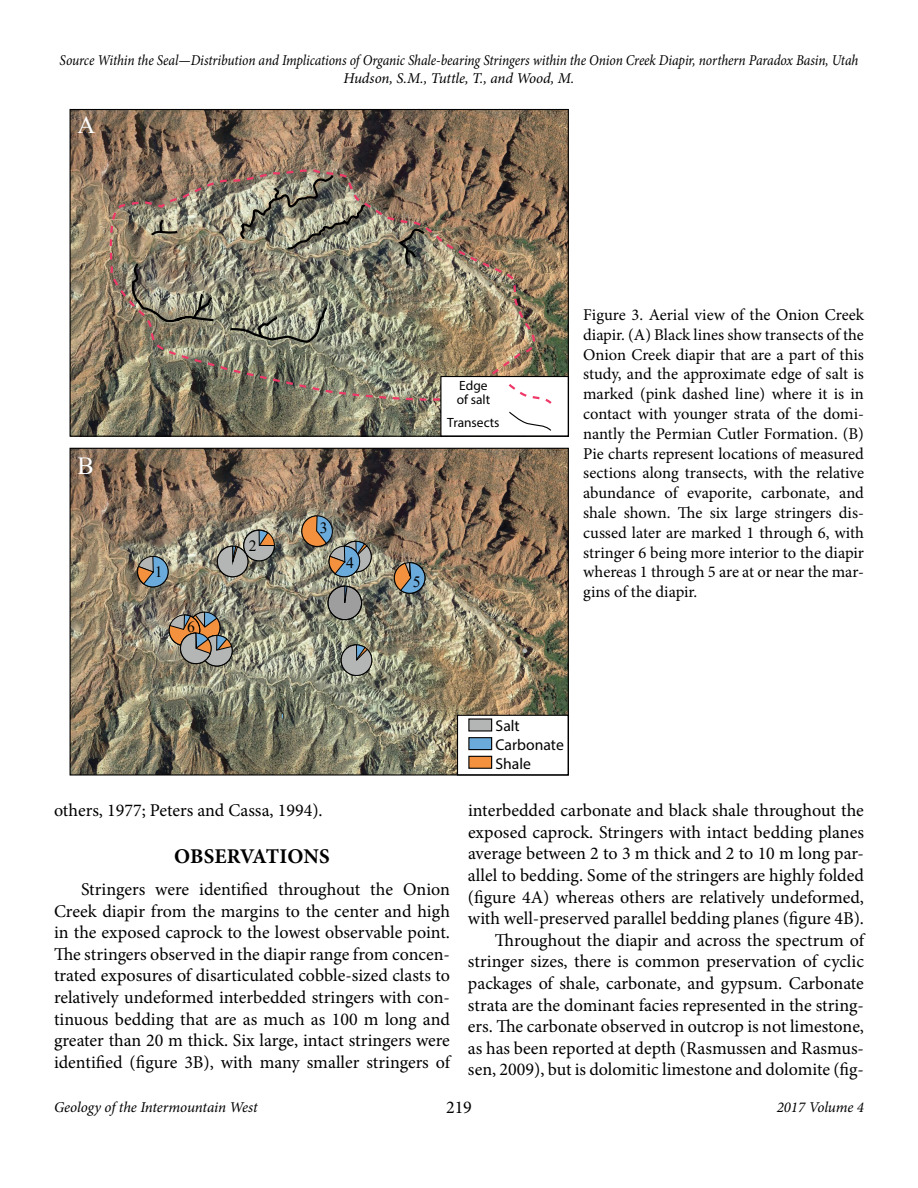
<style>
.page{position:relative;width:918px;height:1188px;background:#fff}
.page>*{position:absolute;margin:0;border:0;box-sizing:border-box;transform-origin:0 0}
.t1{font:24.6px "Times New Roman";color:#fff}
.t2{font:700 21px "Minion Pro";letter-spacing:-.005em;color:#000}
.t3{font:18px/21.6px "Minion Pro";color:#000;text-align:justify}
.t4{font:16.5px/19.8px "Minion Pro";letter-spacing:-.005em;color:#000;text-align:justify}
.t5{font:15.6px/18.8px "Myriad Pro";color:#000}
.t6{font:15.6px "Times New Roman";color:#000}
.t7{font:italic 15px/18px "Minion Pro";letter-spacing:-.01em;color:#000;text-align:center;scale:.9 1}
.t8{font:italic 15px "Minion Pro";letter-spacing:-.01em;color:#000}
.t9{font:13.5px/14.4px "Myriad Pro";color:#000}
</style>
<div class="page">
<img style="left:72px;top:450px;width:495px;height:324px">
<div style="left:458px;top:715px;width:110px;height:60px;background:#fff"></div>
<div style="left:457px;top:715px;width:112px;height:61px;border:1px solid #000"></div>
<div style="left:469px;top:756px;width:23px;height:12px;background:#f3913e"></div>
<div style="left:468px;top:756px;width:24px;height:13px;border:1px solid #000"></div>
<div style="left:469px;top:719px;width:23px;height:12px;background:#b4b6b5"></div>
<div style="left:469px;top:738px;width:23px;height:12px;background:#6babdc"></div>
<div style="left:468px;top:737px;width:24px;height:13px;border:1px solid #000"></div>
<svg style="left:522px;top:648px;width:5px;height:5px"></svg>
<svg style="left:301px;top:515px;width:71px;height:63px;background:#8c887b"></svg>
<svg style="left:394px;top:562px;width:32px;height:32px"></svg>
<div style="left:328px;top:586px;width:34px;height:34px;background:#9e9e9e;border-radius:50%"></div>
<svg style="left:342px;top:585px;width:6px;height:18px"></svg>
<div style="left:328px;top:586px;width:34px;height:34px;border:1px solid #000;border-radius:50%"></div>
<svg style="left:217px;top:529px;width:58px;height:49px;background:#908e84"></svg>
<svg style="left:168px;top:611px;width:65px;height:56px;background:#968672"></svg>
<div style="left:70px;top:448px;width:499px;height:328px;border:1px solid #000"></div>
<svg style="left:137px;top:556px;width:32px;height:32px"></svg>
<svg style="left:340px;top:644px;width:33px;height:32px"></svg>
<img style="left:72px;top:111px;width:495px;height:324px">
<svg style="left:240px;top:163px;width:128px;height:5px"></svg>
<img style="left:109px;top:168px;width:438px;height:234px">
<div style="left:441px;top:377px;width:127px;height:59px;background:#fff"></div>
<div style="left:440px;top:376px;width:129px;height:61px;border:1px solid #000"></div>
<svg style="left:508px;top:384px;width:44px;height:47px"></svg>
<div style="left:70px;top:109px;width:499px;height:328px;border:1px solid #000"></div>
<p class="t7" style="left:60px;top:51px;width:889px">Source Within the Seal—Distribution and Implications of Organic Shale-bearing Stringers within the Onion Creek Diapir, northern Paradox Basin, Utah<br>Hudson, S.M., Tuttle, T., and Wood, M.</p>
<h1 class="t1" style="left:78px;top:108px;width:19px">A</h1>
<h1 class="t1" style="left:78px;top:448px;width:18px">B</h1>
<p class="t6" style="left:155px;top:561px;width:9px">1</p>
<p class="t6" style="left:187px;top:616px;width:9px">6</p>
<p class="t6" style="left:249px;top:535px;width:9px">2</p>
<p class="t6" style="left:320px;top:516px;width:9px">3</p>
<p class="t6" style="left:346px;top:552px;width:9px">4</p>
<p class="t9" style="left:457px;top:378px;width:35px">Edge of salt</p>
<p class="t9" style="left:447px;top:415px;width:54px">Transects</p>
<p class="t6" style="left:413px;top:571px;width:9px">5</p>
<p class="t4" style="left:583px;top:305px;width:282px">Figure 3. Aerial view of the Onion Creek diapir. (A) Black lines show transects of the Onion Creek diapir that are a part of this study, and the approximate edge of salt is marked (pink dashed line) where it is in contact with younger strata of the domi&shy;nantly the Permian Cutler Formation. (B)<br>Pie charts represent locations of measured sections along transects, with the relative abundance of evaporite, carbonate, and shale shown. The six large stringers dis&shy;cussed later are marked 1 through 6, with stringer 6 being more interior to the diapir whereas 1 through 5 are at or near the mar&shy;gins of the diapir.</p>
<p class="t5" style="left:496px;top:716px;width:70px">Salt<br>Carbonate<br>Shale</p>
<p class="t3" style="left:54px;top:799px;width:270px">others, 1977; Peters and Cassa, 1994).</p>
<p class="t2" style="left:174px;top:841px;width:157px">OBSERVATIONS</p>
<p class="t3" style="left:54px;top:879px;width:398px;text-indent:27px">Stringers were identified throughout the Onion Creek diapir from the margins to the center and high in the exposed caprock to the lowest observable point.<br>The stringers observed in the diapir range from concen&shy;trated exposures of disarticulated cobble-sized clasts to relatively undeformed interbedded stringers with con&shy;tinuous bedding that are as much as 100 m long and greater than 20 m thick. Six large, intact stringers were identified (figure 3B), with many smaller stringers of</p>
<p class="t3" style="left:468px;top:800px;width:398px;text-align:right">interbedded carbonate and black shale throughout the exposed caprock. Stringers with intact bedding planes average between 2 to 3 m thick and 2 to 10 m long par&shy;allel to bedding. Some of the stringers are highly folded (figure 4A) whereas others are relatively undeformed, with well-preserved parallel bedding planes (figure 4B).<br>Throughout the diapir and across the spectrum of stringer sizes, there is common preservation of cyclic packages of shale, carbonate, and gypsum. Carbonate strata are the dominant facies represented in the string&shy;ers. The carbonate observed in outcrop is not limestone, as has been reported at depth (Rasmussen and Rasmus&shy;sen, 2009), but is dolomitic limestone and dolomite (fig-</p>
<p class="t8" style="left:54px;top:1097px;width:205px">Geology of the Intermountain West</p>
<p class="t8" style="left:777px;top:1097px;width:89px">2017 Volume 4</p>
<p class="t3" style="left:446px;top:1096px;width:27px">219</p>
</div>
